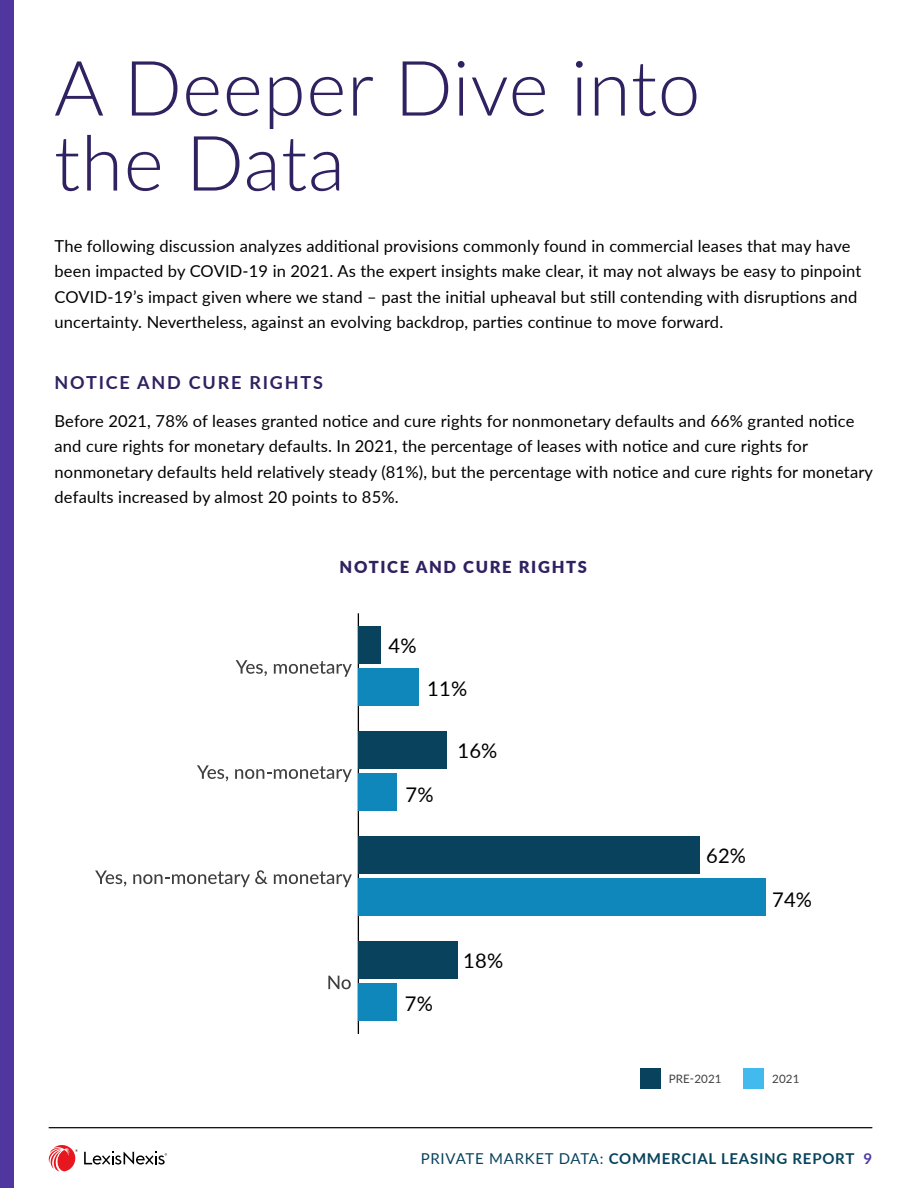
<style>
.page{position:relative;width:918px;height:1188px;background:#fff}
.page>*{position:absolute;margin:0;border:0;box-sizing:border-box;transform-origin:0 0}
.t1{font:300 76.5px/75px "Lato";letter-spacing:.01em;color:#302161}
.t2{font:20.25px "Lato";letter-spacing:.01em;color:#000}
.t3{font:700 18px "Lato";letter-spacing:.1em;color:#302161}
.t4{font:16.5px/25.5px "Lato";letter-spacing:.01em;color:#000}
.t5{font:900 16.5px "Lato";letter-spacing:.1em;color:#302161}
.t6{font:700 15px "Lato";letter-spacing:.05em;color:#08435d}
.t7{font:11.55px "Lato";letter-spacing:.01em;color:#414042}
.s1{font-weight:400}
.s2{color:#5037a0}
</style>
<div class="page">
<div style="left:0;top:0;width:14px;height:1188px;background:#5037a0"></div>
<svg style="left:84px;top:1152px;width:83px;height:13px"></svg>
<svg style="left:48px;top:1145px;width:30px;height:27px"></svg>
<hr style="left:49px;top:1127px;width:823px;height:1px;background:#000">
<div style="left:640px;top:1068px;width:20px;height:21px;background:#08425c"></div>
<div style="left:743px;top:1068px;width:21px;height:21px;background:#42baed"></div>
<hr style="left:358px;top:613px;width:1px;height:421px;background:#000">
<div style="left:358px;top:668px;width:61px;height:38px;background:#0f87ba"></div>
<div style="left:358px;top:773px;width:39px;height:38px;background:#0f87ba"></div>
<div style="left:358px;top:878px;width:408px;height:38px;background:#0f87ba"></div>
<div style="left:358px;top:984px;width:39px;height:37px;background:#0f87ba"></div>
<div style="left:358px;top:626px;width:22px;height:38px;background:#08425c"></div>
<div style="left:358px;top:731px;width:88px;height:38px;background:#08425c"></div>
<div style="left:358px;top:836px;width:342px;height:38px;background:#08425c"></div>
<div style="left:358px;top:941px;width:99px;height:38px;background:#08425c"></div>
<svg style="left:328px;top:976px;width:23px;height:13px"></svg>
<svg style="left:95px;top:870px;width:31px;height:17px"></svg>
<svg style="left:133px;top:870px;width:135px;height:17px"></svg>
<svg style="left:274px;top:871px;width:78px;height:16px"></svg>
<svg style="left:197px;top:765px;width:31px;height:16px"></svg>
<svg style="left:235px;top:766px;width:117px;height:16px"></svg>
<svg style="left:236px;top:660px;width:31px;height:16px"></svg>
<svg style="left:274px;top:661px;width:78px;height:16px"></svg>
<h1 class="t1" style="left:54px;top:48px;width:648px">A Deeper Dive into the Data</h1>
<p class="t4" style="left:55px;top:232px;width:808px">The following discussion analyzes additional provisions commonly found in commercial leases that may have been impacted by COVID-19 in 2021. As the expert insights make clear, it may not always be easy to pinpoint COVID-19’s impact given where we stand – past the initial upheaval but still contending with disruptions and uncertainty. Nevertheless, against an evolving backdrop, parties continue to move forward.</p>
<p class="t3" style="left:55px;top:369px;width:270px">NOTICE AND CURE RIGHTS</p>
<p class="t4" style="left:55px;top:407px;width:820px">Before 2021, 78% of leases granted notice and cure rights for nonmonetary defaults and 66% granted notice and cure rights for monetary defaults. In 2021, the percentage of leases with notice and cure rights for nonmonetary defaults held relatively steady (81%), but the percentage with notice and cure rights for monetary defaults increased by almost 20 points to 85%.</p>
<p class="t5" style="left:340px;top:554px;width:249px">NOTICE AND CURE RIGHTS</p>
<p class="t2" style="left:389px;top:631px;width:30px">4%</p>
<p class="t2" style="left:427px;top:674px;width:41px">11%</p>
<p class="t2" style="left:457px;top:736px;width:41px">16%</p>
<p class="t2" style="left:406px;top:780px;width:30px">7%</p>
<p class="t2" style="left:405px;top:989px;width:30px">7%</p>
<p class="t2" style="left:463px;top:947px;width:41px">18%</p>
<p class="t2" style="left:706px;top:841px;width:41px">62%</p>
<p class="t2" style="left:772px;top:885px;width:41px">74%</p>
<p class="t7" style="left:669px;top:1071px;width:54px">PRE-2021</p>
<p class="t7" style="left:772px;top:1071px;width:29px">2021</p>
<p class="t6" style="left:421px;top:1148px;width:453px"><span class="s1">PRIVATE MARKET DATA:</span> COMMERCIAL LEASING REPORT <span class="s2">9</span></p>
</div>
